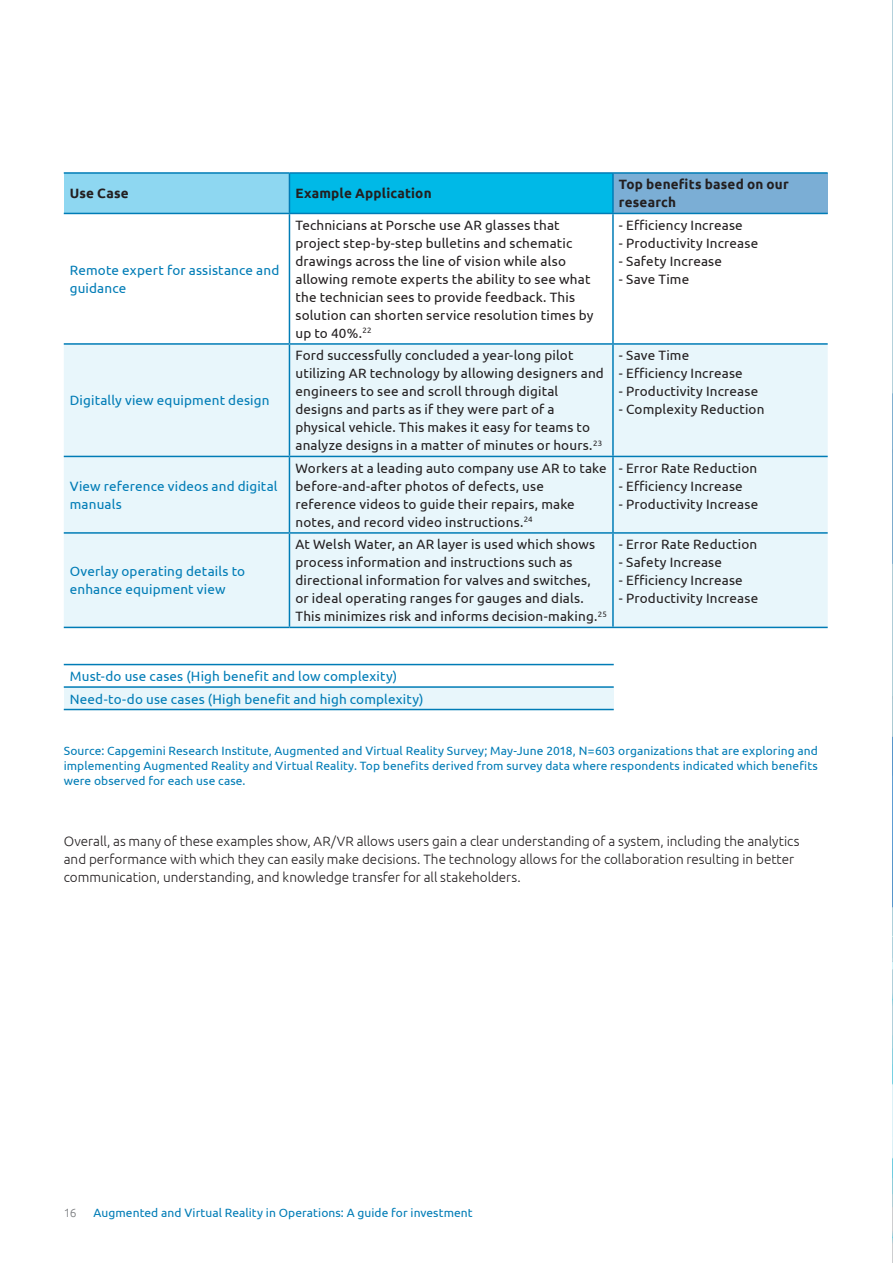
<style>
.page{position:relative;width:893px;height:1263px;background:#fff}
.page>*{position:absolute;margin:0;border:0;box-sizing:border-box;transform-origin:0 0}
.t1{font:13.5px/18px "Ubuntu";letter-spacing:.015em;color:#231f20}
.text{font:300 13.5px/18px "Ubuntu";color:#231f20}
.t2{font:13.5px/18px "Ubuntu";letter-spacing:.01em;color:#007cb6}
.t3{font:700 13.5px/18px "Ubuntu";letter-spacing:.015em;color:#231f20}
.figure-source{font:12px/15px "Ubuntu";letter-spacing:.005em;color:#007cb6;text-align:justify}
.t4{font:300 12px "Ubuntu";color:#76787b}
</style>
<div class="page">
<svg style="left:892px;top:0;width:1px;height:1263px"></svg>
<div style="left:64px;top:173px;width:225px;height:40px;background:#8ed7f1"></div>
<div style="left:289px;top:173px;width:324px;height:40px;background:#00b9e7"></div>
<div style="left:613px;top:173px;width:215px;height:40px;background:#7baed5"></div>
<div style="left:64px;top:345px;width:764px;height:282px;background:#e8f6fb"></div>
<hr style="left:289px;top:345px;width:1px;height:111px;background:#007cb6">
<hr style="left:612px;top:345px;width:2px;height:111px;background:#007cb6">
<hr style="left:64px;top:456px;width:225px;height:1px;background:#007cb6">
<hr style="left:289px;top:456px;width:324px;height:1px;background:#007cb6">
<hr style="left:289px;top:457px;width:1px;height:75px;background:#007cb6">
<hr style="left:613px;top:456px;width:215px;height:1px;background:#007cb6">
<hr style="left:612px;top:457px;width:2px;height:75px;background:#007cb6">
<hr style="left:64px;top:532px;width:225px;height:2px;background:#007cb6">
<hr style="left:289px;top:532px;width:324px;height:2px;background:#007cb6">
<hr style="left:289px;top:534px;width:1px;height:93px;background:#007cb6">
<hr style="left:613px;top:532px;width:215px;height:2px;background:#007cb6">
<hr style="left:612px;top:534px;width:2px;height:93px;background:#007cb6">
<hr style="left:64px;top:627px;width:225px;height:1px;background:#007cb6">
<hr style="left:289px;top:627px;width:324px;height:1px;background:#007cb6">
<hr style="left:613px;top:627px;width:215px;height:1px;background:#007cb6">
<hr style="left:64px;top:172px;width:225px;height:2px;background:#007cb6">
<hr style="left:289px;top:172px;width:324px;height:2px;background:#007cb6">
<hr style="left:289px;top:174px;width:1px;height:39px;background:#007cb6">
<hr style="left:613px;top:172px;width:215px;height:2px;background:#007cb6">
<hr style="left:612px;top:174px;width:2px;height:39px;background:#007cb6">
<hr style="left:64px;top:213px;width:225px;height:1px;background:#007cb6">
<hr style="left:64px;top:343px;width:225px;height:2px;background:#007cb6">
<hr style="left:289px;top:213px;width:324px;height:1px;background:#007cb6">
<hr style="left:289px;top:214px;width:1px;height:129px;background:#007cb6">
<hr style="left:289px;top:343px;width:324px;height:2px;background:#007cb6">
<hr style="left:613px;top:213px;width:215px;height:1px;background:#007cb6">
<hr style="left:612px;top:214px;width:2px;height:129px;background:#007cb6">
<hr style="left:613px;top:343px;width:215px;height:2px;background:#007cb6">
<div style="left:64px;top:687px;width:550px;height:22px;background:#e8f6fb"></div>
<hr style="left:64px;top:709px;width:550px;height:1px;background:#007cb6">
<hr style="left:64px;top:664px;width:550px;height:1px;background:#007cb6">
<hr style="left:64px;top:686px;width:550px;height:2px;background:#007cb6">
<p class="t3" style="left:70px;top:184px;width:60px">Use Case</p>
<p class="t3" style="left:295px;top:184px;width:138px">Example Application</p>
<p class="t3" style="left:619px;top:175px;width:171px">Top benefits based on our research</p>
<p class="t2" style="left:70px;top:261px;width:211px">Remote expert for assistance and guidance</p>
<p class="t2" style="left:70px;top:391px;width:201px">Digitally view equipment design</p>
<p class="t2" style="left:70px;top:477px;width:209px">View reference videos and digital manuals</p>
<p class="t2" style="left:70px;top:562px;width:177px">Overlay operating details to enhance equipment view</p>
<p class="t1" style="left:295px;top:216px;width:300px">Technicians at Porsche use AR glasses that project step-by-step bulletins and schematic drawings across the line of vision while also allowing remote experts the ability to see what the technician sees to provide feedback. This solution can shorten service resolution times by up to 40%.<sup>22</sup></p>
<p class="t1" style="left:619px;top:216px;width:125px">- Efficiency Increase</p>
<p class="t1" style="left:619px;top:234px;width:141px">- Productivity Increase</p>
<p class="t1" style="left:619px;top:252px;width:105px">- Safety Increase</p>
<p class="t1" style="left:619px;top:270px;width:72px">- Save Time</p>
<p class="t1" style="left:295px;top:346px;width:310px">Ford successfully concluded a year-long pilot utilizing AR technology by allowing designers and engineers to see and scroll through digital designs and parts as if they were part of a physical vehicle. This makes it easy for teams to analyze designs in a matter of minutes or hours.<sup>23</sup></p>
<p class="t1" style="left:619px;top:346px;width:72px">- Save Time</p>
<p class="t1" style="left:619px;top:364px;width:125px">- Efficiency Increase</p>
<p class="t1" style="left:619px;top:382px;width:141px">- Productivity Increase</p>
<p class="t1" style="left:619px;top:400px;width:147px">- Complexity Reduction</p>
<p class="t1" style="left:295px;top:459px;width:313px">Workers at a leading auto company use AR to take before-and-after photos of defects, use reference videos to guide their repairs, make notes, and record video instructions.<sup>24</sup></p>
<p class="t1" style="left:619px;top:459px;width:140px">- Error Rate Reduction</p>
<p class="t1" style="left:619px;top:477px;width:125px">- Efficiency Increase</p>
<p class="t1" style="left:619px;top:495px;width:141px">- Productivity Increase</p>
<p class="t1" style="left:295px;top:535px;width:313px">At Welsh Water, an AR layer is used which shows process information and instructions such as directional information for valves and switches, or ideal operating ranges for gauges and dials.<br>This minimizes risk and informs decision-making.<sup>25</sup></p>
<p class="t1" style="left:619px;top:535px;width:140px">- Error Rate Reduction</p>
<p class="t1" style="left:619px;top:553px;width:105px">- Safety Increase</p>
<p class="t1" style="left:619px;top:571px;width:125px">- Efficiency Increase</p>
<p class="t1" style="left:619px;top:589px;width:141px">- Productivity Increase</p>
<p class="t2" style="left:70px;top:667px;width:329px">Must-do use cases (High benefit and low complexity)</p>
<p class="t2" style="left:70px;top:689px;width:355px">Need-to-do use cases (High benefit and high complexity)</p>
<p class="figure-source" style="left:64px;top:743px;width:756px">Source: Capgemini Research Institute, Augmented and Virtual Reality Survey; May-June 2018, N=603 organizations that are exploring and implementing Augmented Reality and Virtual Reality. Top benefits derived from survey data where respondents indicated which benefits were observed for each use case.</p>
<p class="text" style="left:64px;top:832px;width:737px">Overall, as many of these examples show, AR/VR allows users gain a clear understanding of a system, including the analytics and performance with which they can easily make decisions. The technology allows for the collaboration resulting in better communication, understanding, and knowledge transfer for all stakeholders.</p>
<p class="t4" style="left:64px;top:1205px;width:14px">16</p>
<p class="figure-source" style="left:94px;top:1204px;width:381px">Augmented and Virtual Reality in Operations: A guide for investment</p>
</div>
